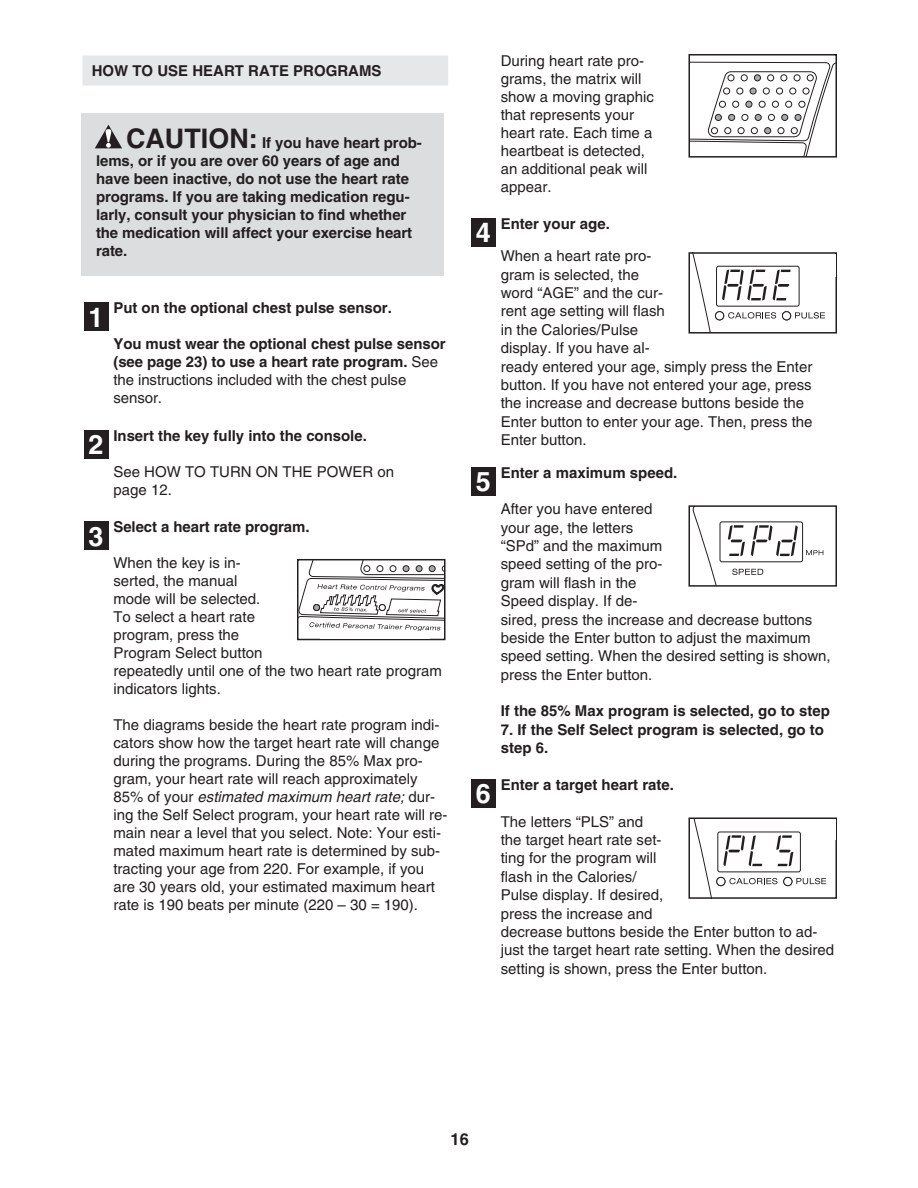
<style>
.page{position:relative;width:918px;height:1188px;background:#fff}
.page>*{position:absolute;margin:0;border:0;box-sizing:border-box;transform-origin:0 0}
.t1{font:700 27px "Helvetica";color:#fff}
.t2{font:700 16.5px "Helvetica";color:#231f20}
.t3{font:15px/18px "Helvetica";color:#231f20}
.t4{font:700 15px/18px "Helvetica";letter-spacing:-.005em;color:#231f20}
.s1{font-size:27px}
.s2{font-weight:400}
.s3{font-style:italic}
</style>
<div class="page">
<div style="left:82px;top:56px;width:366px;height:30px;background:#e6e7e9"></div>
<div style="left:471px;top:779px;width:24px;height:29px;background:#231f20"></div>
<div style="left:471px;top:467px;width:24px;height:29px;background:#231f20"></div>
<div style="left:471px;top:218px;width:24px;height:29px;background:#231f20"></div>
<div style="left:84px;top:522px;width:24px;height:28px;background:#231f20"></div>
<div style="left:84px;top:430px;width:24px;height:28px;background:#231f20"></div>
<div style="left:84px;top:303px;width:24px;height:28px;background:#231f20"></div>
<div style="left:81px;top:113px;width:363px;height:162px;background:#dcdddf"></div>
<svg style="left:95px;top:125px;width:27px;height:23px"></svg>
<svg style="left:691px;top:62px;width:143px;height:93px"></svg>
<div style="left:688px;top:54px;width:149px;height:104px;border:2px solid #231f20"></div>
<svg style="left:300px;top:562px;width:143px;height:69px"></svg>
<div style="left:297px;top:559px;width:149px;height:81px;border:2px solid #231f20"></div>
<svg style="left:692px;top:255px;width:133px;height:76px"></svg>
<div style="left:688px;top:252px;width:149px;height:82px;border:2px solid #231f20"></div>
<svg style="left:692px;top:508px;width:132px;height:76px"></svg>
<div style="left:688px;top:505px;width:149px;height:82px;border:2px solid #231f20"></div>
<svg style="left:694px;top:821px;width:133px;height:75px"></svg>
<div style="left:688px;top:818px;width:149px;height:81px;border:2px solid #231f20"></div>
<div style="left:320px;top:632px;width:110px;height:7px;background:#fff"></div>
<div style="left:824px;top:254px;width:12px;height:22px;background:#fff"></div>
<div style="left:821px;top:819px;width:15px;height:21px;background:#fff"></div>
<p class="t4" style="left:92px;top:63px;width:291px">HOW TO USE HEART RATE PROGRAMS</p>
<p class="t4" style="left:96px;top:134px;width:327px;text-indent:30px"><span class="s1">CAUTION:</span> If you have heart prob&shy;lems, or if you are over 60 years of age and have been inactive, do not use the heart rate programs. If you are taking medication regu&shy;larly, consult your physician to find whether the medication will affect your exercise heart rate.</p>
<h1 class="t1" style="left:88px;top:306px;width:17px">1</h1>
<h1 class="t1" style="left:88px;top:434px;width:17px">2</h1>
<h1 class="t1" style="left:88px;top:525px;width:17px">3</h1>
<p class="t4" style="left:113px;top:300px;width:280px">Put on the optional chest pulse sensor.</p>
<p class="t4" style="left:113px;top:336px;width:334px">You must wear the optional chest pulse sensor (see page 23) to use a heart rate program. <span class="s2">See the instructions included with the chest pulse sensor.</span></p>
<p class="t4" style="left:113px;top:428px;width:255px">Insert the key fully into the console.</p>
<p class="t3" style="left:113px;top:464px;width:282px">See HOW TO TURN ON THE POWER on page 12.</p>
<p class="t4" style="left:113px;top:519px;width:198px">Select a heart rate program.</p>
<p class="t3" style="left:113px;top:556px;width:330px">When the key is in-<br>serted, the manual<br>mode will be selected.<br>To select a heart rate<br>program, press the<br>Program Select button<br>repeatedly until one of the two heart rate program indicators lights.</p>
<p class="t3" style="left:113px;top:718px;width:336px">The diagrams beside the heart rate program indi&shy;cators show how the target heart rate will change during the programs. During the 85% Max pro&shy;gram, your heart rate will reach approximately 85% of your <span class="s3">estimated maximum heart rate;</span> dur&shy;ing the Self Select program, your heart rate will re&shy;main near a level that you select<span class="s3">.</span> Note: Your esti&shy;mated maximum heart rate is determined by sub&shy;tracting your age from 220. For example, if you are 30 years old, your estimated maximum heart rate is 190 beats per minute (220 – 30 = 190).</p>
<h1 class="t1" style="left:476px;top:222px;width:17px">4</h1>
<h1 class="t1" style="left:476px;top:471px;width:17px">5</h1>
<h1 class="t1" style="left:476px;top:783px;width:17px">6</h1>
<p class="t3" style="left:501px;top:54px;width:155px">During heart rate pro&shy;grams, the matrix will show a moving graphic that represents your heart rate. Each time a heartbeat is detected, an additional peak will appear.</p>
<p class="t4" style="left:501px;top:216px;width:111px">Enter your age.</p>
<p class="t3" style="left:501px;top:248px;width:313px;line-height:18.5px">When a heart rate pro-<br>gram is selected, the<br>word “AGE” and the cur-<br>rent age setting will flash<br>in the Calories/Pulse<br>display. If you have al-<br>ready entered your age, simply press the Enter button. If you have not entered your age, press the increase and decrease buttons beside the<br>Enter button to enter your age. Then, press the<br>Enter button.</p>
<p class="t4" style="left:501px;top:465px;width:178px">Enter a maximum speed.</p>
<p class="t3" style="left:501px;top:501px;width:332px">After you have entered<br>your age, the letters<br>“SPd” and the maximum<br>speed setting of the pro-<br>gram will flash in the<br>Speed display. If de-<br>sired, press the increase and decrease buttons beside the Enter button to adjust the maximum speed setting. When the desired setting is shown, press the Enter button.</p>
<p class="t4" style="left:501px;top:703px;width:331px">If the 85% Max program is selected, go to step</p>
<p class="t4" style="left:501px;top:722px;width:325px">7. If the Self Select program is selected, go to step 6.</p>
<p class="t4" style="left:501px;top:777px;width:175px">Enter a target heart rate.</p>
<p class="t3" style="left:501px;top:814px;width:335px">The letters “PLS” and<br>the target heart rate set-<br>ting for the program will<br>flash in the Calories/<br>Pulse display. If desired,<br>press the increase and<br>decrease buttons beside the Enter button to ad&shy;just the target heart rate setting. When the desired setting is shown, press the Enter button.</p>
<p class="t2" style="left:451px;top:1132px;width:20px">16</p>
</div>
